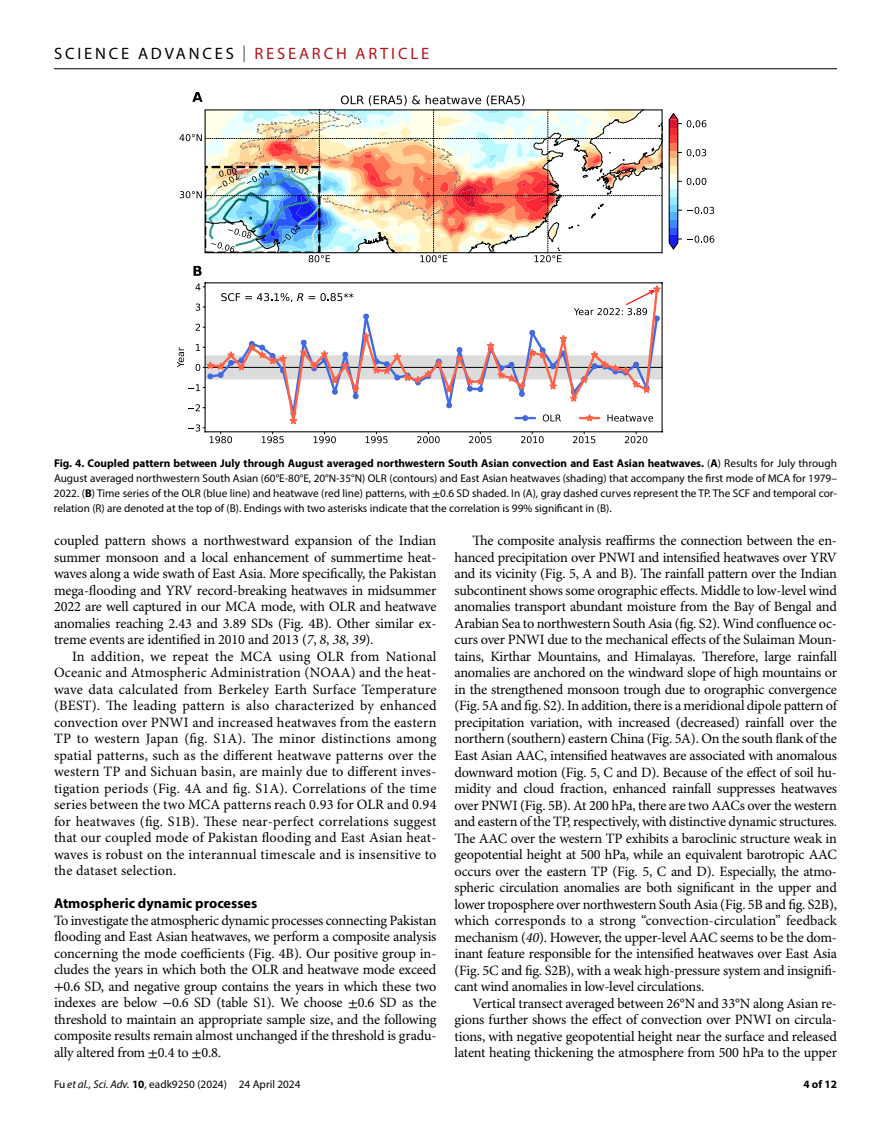
<style>
.page{position:relative;width:891px;height:1134px;background:#fff}
.page>*{position:absolute;margin:0;border:0;box-sizing:border-box;transform-origin:0 0}
.t1{font:16.5px "Myriad Pro";letter-spacing:.17em;color:#000}
.t2{font:14.25px/16.5px "Minion Pro";letter-spacing:-.01em;color:#000;text-align:justify}
.t3{font:700 14.25px "Myriad Pro";color:#000}
.t4{font:11.25px/15px "Myriad Pro";color:#000;text-align:justify}
.t5{font:700 11.25px "Myriad Pro";color:#000}
.s1{font-weight:300}
.s2{color:#b5121b}
.s3{font-weight:700}
.s4{font-family:"STIX"}
.s5{font-style:italic}
</style>
<div class="page">
<hr style="left:54px;top:68px;width:783px;height:1px;background:#000">
<hr style="left:205px;top:283px;width:1px;height:149px;background:#000">
<hr style="left:662px;top:283px;width:1px;height:149px;background:#000">
<hr style="left:205px;top:282px;width:457px;height:1px;background:#000">
<svg style="left:177px;top:284px;width:486px;height:159px"></svg>
<svg style="left:179px;top:92px;width:535px;height:184px"></svg>
<p class="t1" style="left:54px;top:44px;width:376px">Science Adva nces <span class="s1">|</span> <span class="s2">Resear ch Ar ticle</span></p>
<p class="t4" style="left:54px;top:456px;width:785px"><span class="s3">Fig. 4. Coupled pattern between July through August averaged northwestern South Asian convection and East Asian heatwaves.</span> (<span class="s3">A</span>) Results for July through August averaged northwestern South Asian (60°E-80°E, 20°N-35°N) OLR (contours) and East Asian heatwaves (shading) that accompany the first mode of MCA for 1979– 2022. (<span class="s3">B</span>) Time series of the OLR (blue line) and heatwave (red line) patterns, with <span class="s4">±</span>0.6 SD shaded. I n (A), gray dashed curves represent the TP. The SCF and temporal cor&shy;relation (R) are denoted at the top of (B). Endings with two asterisks indicate that the correlation is 99% significant in (B).</p>
<p class="t2" style="left:54px;top:533px;width:384px">coupled pattern shows a northwestward expansion of the Indian summer monsoon and a local enhancement of summertime heat&shy;waves along a wide swath of East Asia. More specifically, the Pakistan mega-flooding and YRV record-breaking heatwaves in midsummer 2022 are well captured in our MCA mode, with OLR and heatwave anomalies reaching 2.43 and 3.89 SDs (Fig. 4B). Other similar ex&shy;treme events are identified in 2010 and 2013 (<span class="s5">7</span>, <span class="s5">8</span>, <span class="s5">38</span>, <span class="s5">39</span>).</p>
<p class="t2" style="left:54px;top:649px;width:384px;text-indent:18px">In addition, we repeat the MCA using OLR from National Oceanic and Atmospheric Administration (NOAA) and the heat&shy;wave data calculated from Berkeley Earth Surface Temperature (BEST). The leading pattern is also characterized by enhanced convection over PNWI and increased heatwaves from the eastern TP to western Japan (fig. S1A). The minor distinctions among spatial patterns, such as the different heatwave patterns over the western TP and Sichuan basin, are mainly due to different inves&shy;tigation periods (Fig. 4A and fig. S1A). Correlations of the time series between the two MCA patterns reach 0.93 for OLR and 0.94 for heatwaves (fig. S1B). These near-perfect correlations suggest that our coupled mode of Pakistan flooding and East Asian heat&shy;waves is robust on the interannual timescale and is insensitive to the dataset selection.</p>
<p class="t3" style="left:54px;top:894px;width:205px">Atmospheric dynamic processes</p>
<p class="t2" style="left:54px;top:913px;width:384px">To investigate the atmospheric dynamic processes connecting Pakistan flooding and East Asian heatwaves, we perform a composite analysis concerning the mode coefficients (Fig. 4B). Our positive group in&shy;cludes the years in which both the OLR and heatwave mode exceed <span class="s4">+</span>0.6 SD, and negative group contains the years in which these two indexes are below <span class="s4">−</span>0.6 SD (table S1). We choose <span class="s4">±</span>0.6 SD as the threshold to maintain an appropriate sample size, and the following composite results remain almost unchanged if the threshold is gradu&shy;ally altered from <span class="s4">±</span>0.4 to <span class="s4">±</span>0.8.</p>
<p class="t4" style="left:54px;top:1076px;width:248px">Fu <span class="s5">et al.</span>, <span class="s5">Sci. Adv.</span> <span class="s3">10</span>, eadk9250 (2024) 24 April 2024</p>
<p class="t2" style="left:455px;top:533px;width:384px;text-indent:18px">The composite analysis reaffirms the connection between the en&shy;hanced precipitation over PNWI and intensified heatwaves over YRV and its vicinity (Fig. 5, A and B). The rainfall pattern over the Indian subcontinent shows some orographic effects. Middle to low-level wind anomalies transport abundant moisture from the Bay of Bengal and Arabian Sea to northwestern South Asia (fig. S2). Wind confluence oc&shy;curs over PNWI due to the mechanical effects of the Sulaiman Moun&shy;tains, Kirthar Mountains, and Himalayas. Therefore, large rainfall anomalies are anchored on the windward slope of high mountains or in the strengthened monsoon trough due to orographic convergence (Fig. 5A and fig. S2). In addition, there is a meridional dipole pattern of precipitation variation, with increased (decreased) rainfall over the northern (southern) eastern China (Fig. 5A). On the south flank of the East Asian AAC, intensified heatwaves are associated with anomalous downward motion (Fig. 5, C and D). Because of the effect of soil hu&shy;midity and cloud fraction, enhanced rainfall suppresses heatwaves over PNWI (Fig. 5B). At 200 hPa, there are two AACs over the western and eastern of the TP, respectively, with distinctive dynamic structures.<br>The AAC over the western TP exhibits a baroclinic structure weak in geopotential height at 500 hPa, while an equivalent barotropic AAC occurs over the eastern TP (Fig. 5, C and D). Especially, the atmo&shy;spheric circulation anomalies are both significant in the upper and lower troposphere over northwestern South Asia (Fig. 5B and fig. S2B), which corresponds to a strong “convection-circulation” feedback mechanism (<span class="s5">40</span>). However, the upper-level AAC seems to be the dom&shy;inant feature responsible for the intensified heatwaves over East Asia (Fig. 5C and fig. S2B), with a weak high-pressure system and insignifi&shy;cant wind anomalies in low-level circulations.</p>
<p class="t2" style="left:455px;top:995px;width:384px;text-indent:18px">Vertical transect averaged between 26°N and 33°N along Asian re&shy;gions further shows the effect of convection over PNWI on circula&shy;tions, with negative geopotential height near the surface and released latent heating thickening the atmosphere from 500 hPa to the upper</p>
<p class="t5" style="left:803px;top:1076px;width:35px">4 of 12</p>
</div>
